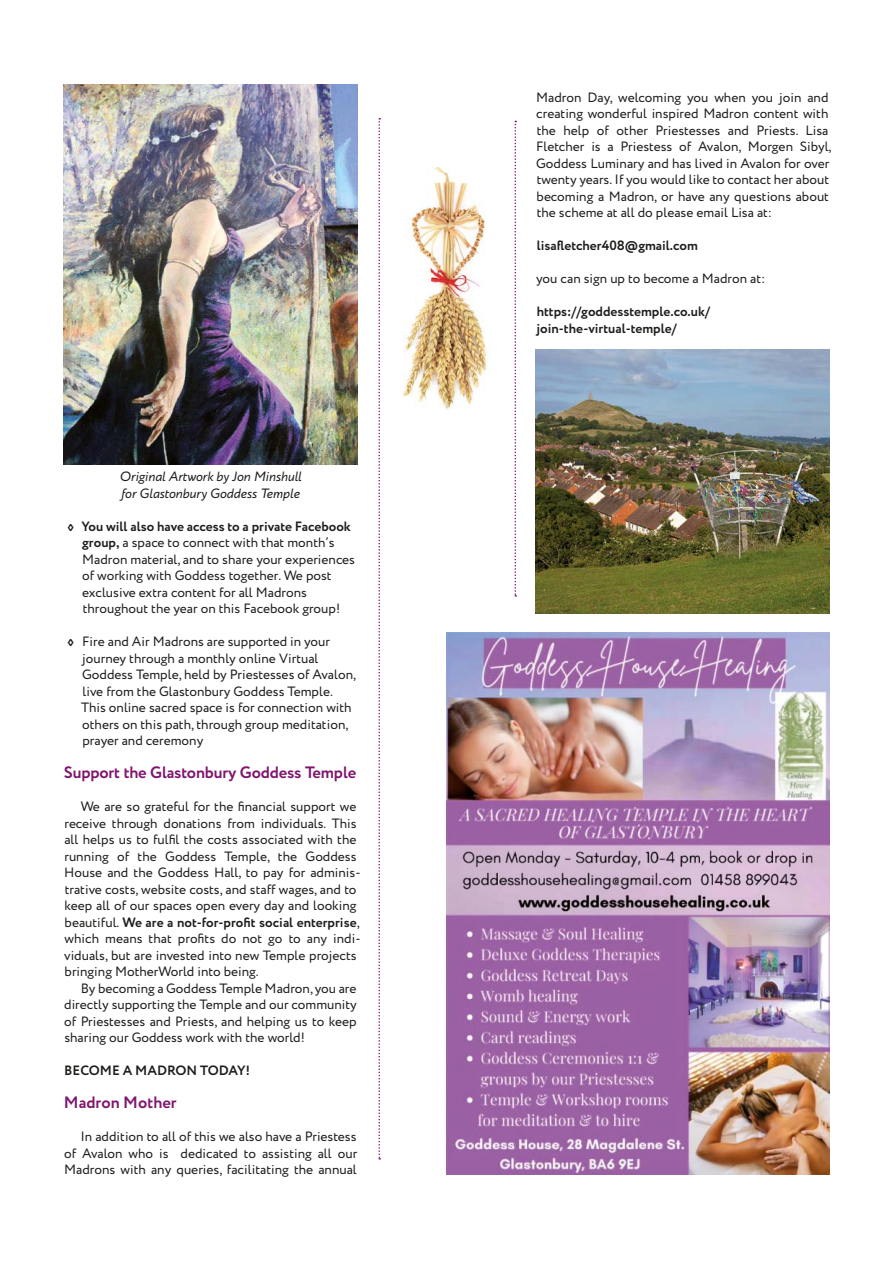
<style>
.page{position:relative;width:893px;height:1263px;background:#fff}
.page>*{position:absolute;margin:0;border:0;box-sizing:border-box;transform-origin:0 0}
.t1{font:700 16.5px "Circe";letter-spacing:-.01em;color:#80156f}
.t2{font:13.5px/16.5px "Circe";color:#1d1d1b}
.t3{font:700 13.5px/16.5px "Circe";color:#1d1d1b}
.t4{font:italic 13.5px/16.5px "Circe";color:#1d1d1b}
.s1{font-weight:700}
</style>
<div class="page">
<img style="left:64px;top:84px;width:293px;height:381px">
<img style="left:446px;top:632px;width:383px;height:542px">
<svg style="left:378px;top:118px;width:2px;height:1041px"></svg>
<svg style="left:514px;top:121px;width:2px;height:476px"></svg>
<img style="left:402px;top:168px;width:85px;height:241px">
<img style="left:536px;top:349px;width:293px;height:264px">
<p class="t4" style="left:119px;top:469px;width:184px">Original Artwork by Jon Minshull for Glastonbury Goddess Temple</p>
<p class="t2" style="left:82px;top:518px;width:274px;text-indent:-15px"><span class="s1">◊ You will also have access to a private Facebook group,</span> a space to connect with that month’s Madron material, and to share your experiences of working with Goddess together. We post exclusive extra content for all Madrons throughout the year on this Facebook group!</p>
<p class="t2" style="left:81px;top:634px;width:277px;text-indent:-14px"><span class="s1">◊</span> Fire and Air Madrons are supported in your journey through a monthly online Virtual Goddess Temple, held by Priestesses of Avalon, live from the Glastonbury Goddess Temple.<br>This online sacred space is for connection with others on this path, through group meditation, prayer and ceremony</p>
<p class="t1" style="left:64px;top:761px;width:294px">Support the Glastonbury Goddess Temple</p>
<p class="t2" style="left:64px;top:799px;width:298px;text-indent:17px">We are so grateful for the financial support we receive through donations from individuals. This all helps us to fulfil the costs associated with the running of the Goddess Temple, the Goddess House and the Goddess Hall, to pay for adminis&shy;trative costs, website costs, and staff wages, and to keep all of our spaces open every day and looking beautiful. <span class="s1">We are a not-for-profit social enterprise</span>, which means that profits do not go to any indi&shy;viduals, but are invested into new Temple projects bringing MotherWorld into being.</p>
<p class="t2" style="left:64px;top:980px;width:294px;text-align:justify;text-indent:16px">By becoming a Goddess Temple Madron, you are directly supporting the Temple and our community of Priestesses and Priests, and helping us to keep sharing our Goddess work with the world!</p>
<p class="t3" style="left:64px;top:1063px;width:187px">BECOME A MADRON TODAY!</p>
<p class="t1" style="left:64px;top:1091px;width:114px">Madron Mother</p>
<p class="t2" style="left:64px;top:1129px;width:295px;text-align:justify;text-indent:16px">In addition to all of this we also have a Priestess of Avalon who is dedicated to assisting all our Madrons with any queries, facilitating the annual</p>
<p class="t2" style="left:536px;top:89px;width:297px">Madron Day, welcoming you when you join and creating wonderful inspired Madron content with the help of other Priestesses and Priests. Lisa Fletcher is a Priestess of Avalon, Morgen Sibyl, Goddess Luminary and has lived in Avalon for over twenty years. If you would like to contact her about becoming a Madron, or have any questions about the scheme at all do please email Lisa at:</p>
<p class="t3" style="left:537px;top:238px;width:163px">lisafletcher408@gmail.com</p>
<p class="t2" style="left:536px;top:271px;width:231px">you can sign up to become a Madron at:</p>
<p class="t3" style="left:536px;top:304px;width:175px">https://goddesstemple.co.uk/ join-the-virtual-temple/</p>
</div>
